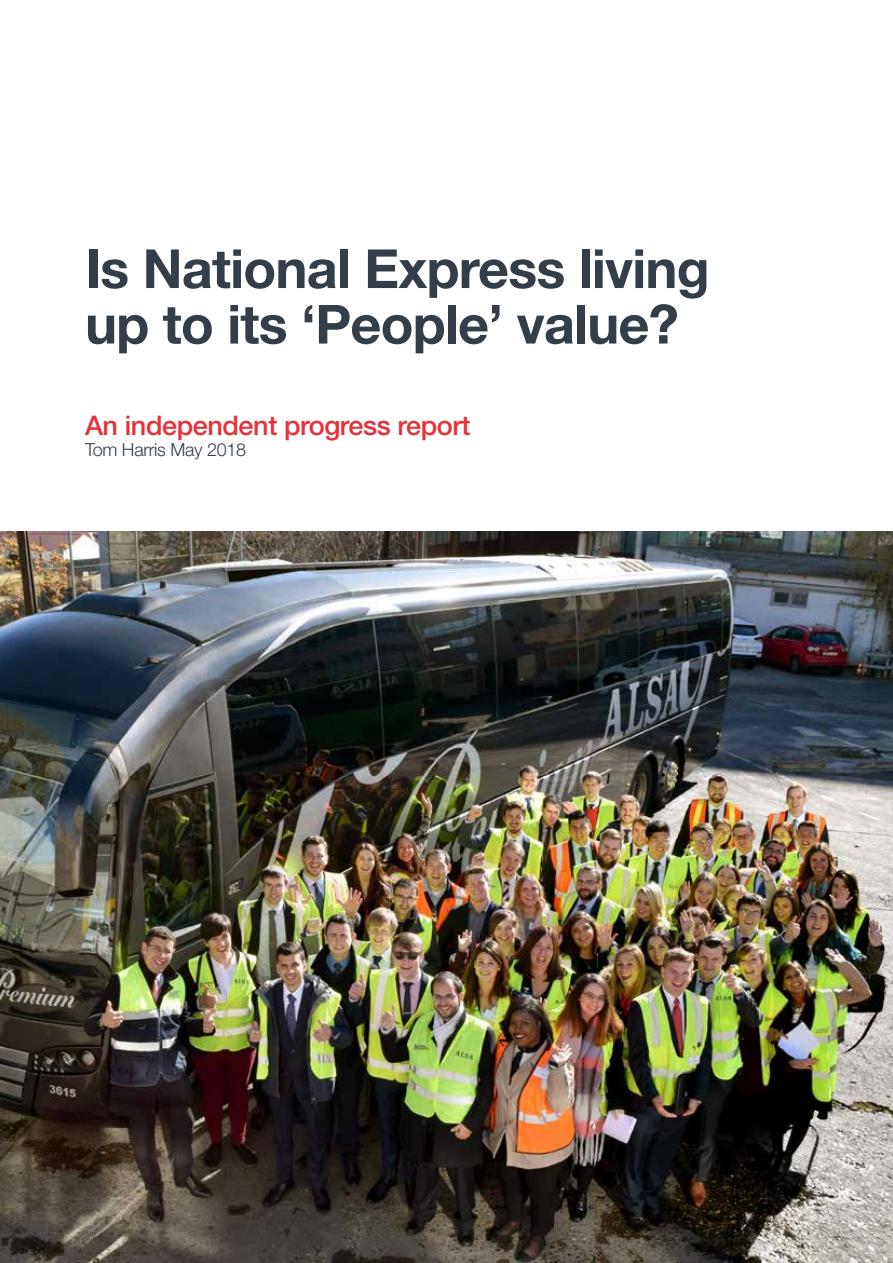
<style>
.page{position:relative;width:893px;height:1263px;background:#fff}
.page>*{position:absolute;margin:0;border:0;box-sizing:border-box;transform-origin:0 0}
.t1{font:700 54px/55.5px "Helvetica Neue LT Std";letter-spacing:-.015em;color:#333e48}
.t2{font:500 27px "Helvetica Neue LT Std";letter-spacing:-.015em;color:#e73037}
.t3{font:300 18px "Helvetica Neue LT Std";letter-spacing:-.015em;color:#333e48}
</style>
<div class="page">
<img style="left:0;top:531px;width:893px;height:732px">
<p class="t1" style="left:85px;top:240px;width:626px">Is National Express living up to its ‘People’ value?</p>
<p class="t2" style="left:85px;top:410px;width:387px">An independent progress report</p>
<p class="t3" style="left:85px;top:439px;width:163px">Tom Harris May 2018</p>
</div>
